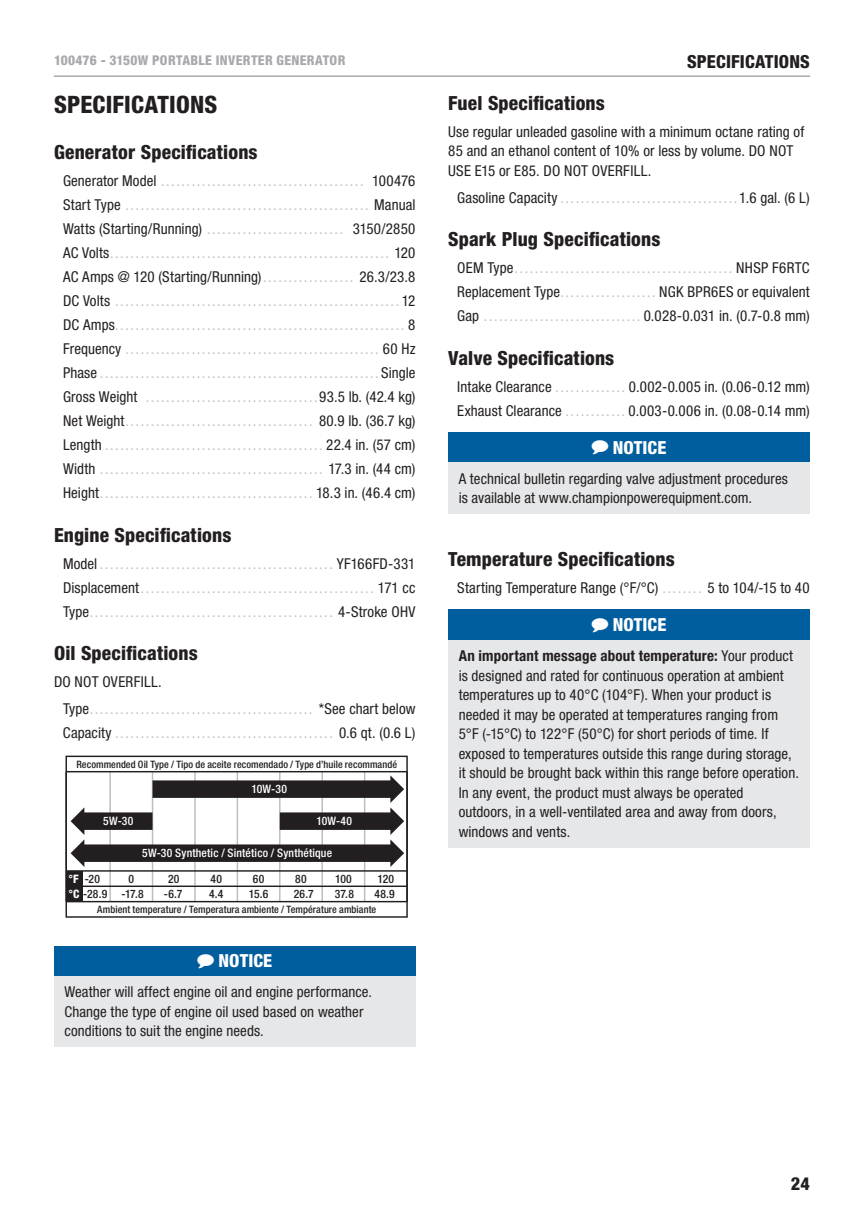
<style>
.page{position:relative;width:864px;height:1215px;background:#fff}
.page>*{position:absolute;margin:0;border:0;box-sizing:border-box;transform-origin:0 0}
.t1{font:800 condensed 24px "Helvetica Neue LT Std";letter-spacing:.005em;color:#231f20}
.t2{font:800 condensed 19.5px "Helvetica Neue LT Std";letter-spacing:.01em;color:#231f20}
.t3{font:800 condensed 18px "Helvetica Neue LT Std";letter-spacing:.005em;color:#fff}
.t4{font:800 condensed 18px "Helvetica Neue LT Std";letter-spacing:.01em;color:#231f20}
.t5{font:condensed 15px/24px "Helvetica Neue LT Std";letter-spacing:.005em;color:#bcbdc0;text-align:justify}
.t6{font:condensed 15px/19.5px "Helvetica Neue LT Std";letter-spacing:.005em;color:#231f20}
.t7{font:800 condensed 13.5px "Helvetica Neue LT Std";letter-spacing:.025em;color:#a8a9ad}
.t8{font:500 condensed 11.7px "Helvetica Neue LT Std";letter-spacing:.025em;color:#231f20}
.t9{font:500 condensed 11.7px "Helvetica Neue LT Std";letter-spacing:.015em;color:#fff}
.t10{font:800 condensed 11.7px "Helvetica Neue LT Std";color:#fff}
.t11{font:500 condensed 10.2px "Helvetica Neue LT Std";letter-spacing:.005em;color:#231f20}
.s1{color:#231f20}
.s2{font-weight:800;color:#fff}
.s3{color:#bcbdc0}
.s4{font-weight:700}
</style>
<div class="page">
<hr style="left:54px;top:75px;width:756px;height:2px;background:#a8a9ad">
<hr style="left:279px;top:772px;width:2px;height:130px;background:#bcbdc0">
<hr style="left:321px;top:772px;width:2px;height:130px;background:#bcbdc0">
<hr style="left:194px;top:772px;width:2px;height:130px;background:#bcbdc0">
<hr style="left:237px;top:772px;width:1px;height:130px;background:#bcbdc0">
<hr style="left:109px;top:772px;width:2px;height:130px;background:#bcbdc0">
<hr style="left:152px;top:772px;width:1px;height:130px;background:#bcbdc0">
<hr style="left:364px;top:772px;width:1px;height:130px;background:#bcbdc0">
<div style="left:66px;top:756px;width:342px;height:162px;border:1px solid #231f20"></div>
<hr style="left:66px;top:771px;width:341px;height:1px;background:#231f20">
<hr style="left:66px;top:772px;width:1px;height:130px;background:#231f20">
<hr style="left:406px;top:772px;width:2px;height:130px;background:#231f20">
<hr style="left:66px;top:886px;width:341px;height:1px;background:#231f20">
<hr style="left:66px;top:870px;width:341px;height:2px;background:#231f20">
<hr style="left:66px;top:901px;width:341px;height:1px;background:#231f20">
<div style="left:66px;top:871px;width:16px;height:31px;background:#231f20"></div>
<div style="left:153px;top:780px;width:239px;height:18px;background:#231f20"></div>
<div style="left:280px;top:812px;width:112px;height:18px;background:#231f20"></div>
<div style="left:83px;top:844px;width:309px;height:18px;background:#231f20"></div>
<svg style="left:390px;top:775px;width:14px;height:92px"></svg>
<div style="left:83px;top:812px;width:70px;height:18px;background:#231f20"></div>
<svg style="left:71px;top:808px;width:13px;height:59px"></svg>
<div style="left:54px;top:946px;width:362px;height:30px;background:#005e9e"></div>
<div style="left:54px;top:976px;width:362px;height:71px;background:#e6e7e9"></div>
<div style="left:448px;top:432px;width:362px;height:31px;background:#005e9e"></div>
<div style="left:448px;top:463px;width:362px;height:51px;background:#e6e7e9"></div>
<div style="left:448px;top:610px;width:362px;height:30px;background:#005e9e"></div>
<div style="left:448px;top:640px;width:362px;height:207px;background:#e6e7e9"></div>
<p class="t7" style="left:54px;top:52px;width:293px">100476 - 3150W PORTABLE INVERTER GENERATOR</p>
<p class="t4" style="left:687px;top:50px;width:124px">SPECIFICATIONS</p>
<h1 class="t1" style="left:54px;top:89px;width:165px">SPECIFICATIONS</h1>
<h2 class="t2" style="left:54px;top:140px;width:205px">Generator Specifications</h2>
<p class="t5" style="left:63px;top:169px;width:354px"><span class="s1">Generator Model</span> ........................................ <span class="s1">100476<br>Start Type</span> ................................................ <span class="s1">Manual Watts (Starting/Running)</span> ........................... <span class="s1">3150/2850<br>AC Volts</span>....................................................... <span class="s1">120<br>AC Amps @ 120 (Starting/Running)</span>.................. <span class="s1">26.3/23.8<br>DC Volts</span> ........................................................<span class="s1">12<br>DC Amps</span>......................................................... <span class="s1">8<br>Frequency</span> .................................................. <span class="s1">60 Hz Phase</span>.......................................................<span class="s1">Single Gross Weight</span> ..................................<span class="s1">93.5 lb. (42.4 kg)<br>Net Weight</span>..................................... <span class="s1">80.9 lb. (36.7 kg)<br>Length</span> ........................................... <span class="s1">22.4 in. (57 cm)<br>Width</span> ............................................ <span class="s1">17.3 in. (44 cm)<br>Height</span>.......................................... <span class="s1">18.3 in. (46.4 cm)</span></p>
<h2 class="t2" style="left:54px;top:523px;width:179px">Engine Specifications</h2>
<p class="t5" style="left:63px;top:551px;width:354px"><span class="s1">Model</span>.............................................. <span class="s1">YF166FD-331<br>Displacement</span>.............................................. <span class="s1">171 cc Type</span>................................................ <span class="s1">4-Stroke OHV</span></p>
<h2 class="t2" style="left:54px;top:641px;width:145px">Oil Specifications</h2>
<p class="t5" style="left:63px;top:668px;width:354px;line-height:27px;text-indent:-9px"><span class="s1">DO NOT OVERFILL.<br>Type</span>............................................ <span class="s1">*See chart below</span></p>
<p class="t5" style="left:63px;top:721px;width:354px"><span class="s1">Capacity</span> ........................................... <span class="s1">0.6 qt. (0.6 L)</span></p>
<p class="t11" style="left:76px;top:758px;width:322px">Recommended Oil Type / Tipo de aceite recomendado / Type d’huile recommandé</p>
<p class="t9" style="left:251px;top:782px;width:37px">10W-30</p>
<p class="t9" style="left:103px;top:814px;width:32px">5W-30</p>
<p class="t9" style="left:316px;top:814px;width:37px">10W-40</p>
<p class="t9" style="left:142px;top:846px;width:191px">5W-30 Synthetic / Sintético / Synthétique</p>
<p class="t10" style="left:68px;top:871px;width:12px">°F</p>
<p class="t8" style="left:85px;top:871px;width:17px">-20</p>
<p class="t8" style="left:129px;top:871px;width:7px">0</p>
<p class="t8" style="left:168px;top:871px;width:13px">20</p>
<p class="t8" style="left:210px;top:871px;width:13px">40</p>
<p class="t8" style="left:253px;top:871px;width:13px">60</p>
<p class="t11" style="left:97px;top:903px;width:281px">Ambient temperature / Temperatura ambiente / Température ambiante</p>
<p class="t8" style="left:295px;top:871px;width:13px">80</p>
<p class="t8" style="left:335px;top:871px;width:18px">100</p>
<p class="t8" style="left:378px;top:871px;width:18px">120</p>
<p class="t8" style="left:68px;top:887px;width:40px"><span class="s2">°C</span> -28.9</p>
<p class="t8" style="left:121px;top:887px;width:24px">-17.8</p>
<p class="t8" style="left:164px;top:887px;width:20px">-6.7</p>
<p class="t8" style="left:209px;top:887px;width:16px">4.4</p>
<p class="t8" style="left:249px;top:887px;width:21px">15.6</p>
<p class="t8" style="left:294px;top:887px;width:21px">26.7</p>
<p class="t8" style="left:335px;top:887px;width:21px">37.8</p>
<p class="t8" style="left:374px;top:887px;width:22px">48.9</p>
<p class="t3" style="left:219px;top:950px;width:55px">NOTICE</p>
<p class="t6" style="left:64px;top:982px;width:309px">Weather will affect engine oil and engine performance.<br>Change the type of engine oil used based on weather conditions to suit the engine needs.</p>
<h2 class="t2" style="left:448px;top:91px;width:158px">Fuel Specifications</h2>
<p class="t6" style="left:448px;top:121px;width:358px">Use regular unleaded gasoline with a minimum octane rating of<br>85 and an ethanol content of 10% or less by volume. DO NOT<br>USE E15 or E85. DO NOT OVERFILL.</p>
<p class="t5" style="left:457px;top:185px;width:354px"><span class="s1">Gasoline Capacity</span>...................................<span class="s1">1.6 gal. (6 L)</span></p>
<h2 class="t2" style="left:448px;top:227px;width:214px">Spark Plug Specifications</h2>
<p class="t5" style="left:457px;top:256px;width:354px"><span class="s1">OEM Type</span>........................................... <span class="s1">NHSP F6RTC Replacement Type</span>................... <span class="s1">NGK BPR6ES or equivalent Gap</span> ............................... <span class="s1">0.028-0.031 in. (0.7-0.8 mm)</span></p>
<h2 class="t2" style="left:448px;top:346px;width:168px">Valve Specifications</h2>
<p class="t6" style="left:457px;top:374px;width:354px;line-height:24px">Intake Clearance <span class="s3">..............</span> 0.002-0.005 in. (0.06-0.12 mm)<br>Exhaust Clearance <span class="s3">............</span> 0.003-0.006 in. (0.08-0.14 mm)</p>
<p class="t3" style="left:613px;top:436px;width:55px">NOTICE</p>
<p class="t6" style="left:459px;top:469px;width:331px">A technical bulletin regarding valve adjustment procedures is available at www.championpowerequipment.com.</p>
<h2 class="t2" style="left:448px;top:547px;width:228px">Temperature Specifications</h2>
<p class="t6" style="left:457px;top:578px;width:354px">Starting Temperature Range (°F/°C) <span class="s3">........</span> 5 to 104/-15 to 40</p>
<p class="t3" style="left:613px;top:614px;width:55px">NOTICE</p>
<p class="t6" style="left:459px;top:646px;width:342px"><span class="s4">An important message about temperature:</span> Your product is designed and rated for continuous operation at ambient temperatures up to 40°C (104°F). When your product is needed it may be operated at temperatures ranging from 5°F (-15°C) to 122°F (50°C) for short periods of time. If exposed to temperatures outside this range during storage, it should be brought back within this range before operation.<br>In any event, the product must always be operated outdoors, in a well-ventilated area and away from doors, windows and vents.</p>
<p class="t4" style="left:791px;top:1172px;width:21px">24</p>
</div>
